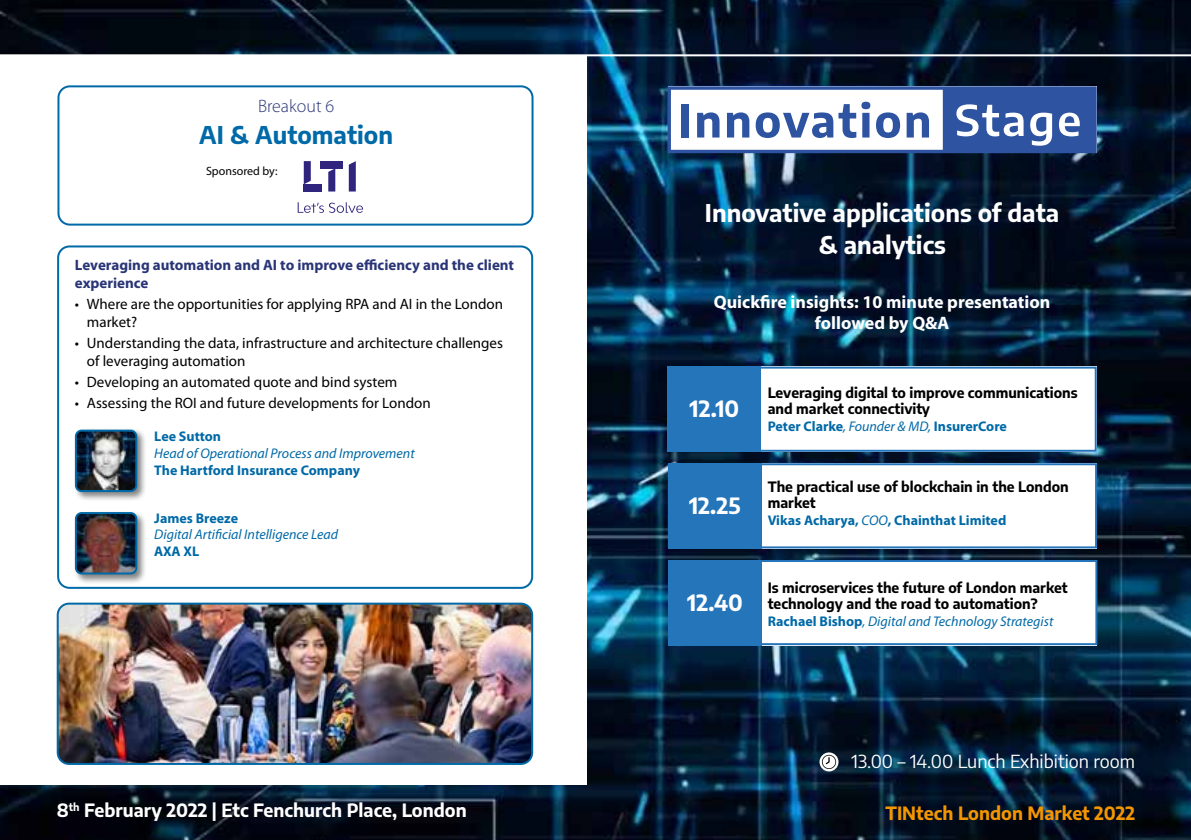
<style>
.page{position:relative;width:1191px;height:840px;background:#fff}
.page>*{position:absolute;margin:0;border:0;box-sizing:border-box;transform-origin:0 0}
.t1{font:700 24px/32px "Encode Sans";color:#fff;text-align:center}
.t2{font:700 24px "Encode Sans";color:#0069a7}
.t3{font:700 22px "Encode Sans";color:#fff}
.t4{font:700 18px/21.6px "Myriad Pro";color:#fff;text-align:center}
.t5{font:700 18px "Encode Sans";color:#fff}
.t6{font:18px "Encode Sans";color:#fff}
.t7{font:700 18px "Encode Sans";color:#f49600}
.t8{font:300 18px "Myriad Pro";color:#293576}
.t9{font:15px/18px "Myriad Pro";color:#000}
.t10{font:700 15px/18px "Myriad Pro";color:#293576}
.t11{font:700 14px/16.8px "Encode Sans";color:#000}
.t12{font:700 14px "Myriad Pro";color:#0069a7}
.t13{font:italic 14px "Myriad Pro";color:#0069a7}
.t14{font:12px "Myriad Pro";color:#000}
.s1{font-weight:400;font-style:italic}
.s2{font-weight:700;font-style:normal}
</style>
<div class="page">
<img style="left:0;top:0;width:1191px;height:839px">
<div style="left:0;top:55px;width:587px;height:729px;background:#fff"></div>
<div style="left:668px;top:366px;width:428px;height:85px;background:#fff"></div>
<svg style="left:667px;top:86px;width:429px;height:67px"></svg>
<div style="left:667px;top:366px;width:429px;height:85px;border:2px solid #2575bb"></div>
<div style="left:667px;top:366px;width:94px;height:85px;background:#2575bb"></div>
<div style="left:57px;top:85px;width:476px;height:140px;border:2px solid #0069a7;border-radius:11px"></div>
<div style="left:57px;top:245px;width:476px;height:343px;border:2px solid #0069a7;border-radius:11px"></div>
<hr style="left:0;top:54px;width:1191px;height:2px;background:#fff">
<div style="left:73px;top:427px;width:75px;height:75px;background:#000;opacity:.5"></div>
<img style="left:76px;top:430px;width:60px;height:61px">
<div style="left:75px;top:429px;width:62px;height:63px;border:2px solid #0069a7;border-radius:6px"></div>
<img style="left:58px;top:605px;width:474px;height:158px">
<div style="left:57px;top:602px;width:476px;height:162px;border:2px solid #0069a7;border-radius:11px"></div>
<div style="left:668px;top:463px;width:429px;height:85px;background:#fff"></div>
<div style="left:668px;top:463px;width:429px;height:85px;border:2px solid #2575bb"></div>
<div style="left:668px;top:463px;width:93px;height:85px;background:#2575bb"></div>
<div style="left:668px;top:559px;width:429px;height:85px;background:#fff"></div>
<div style="left:668px;top:559px;width:429px;height:85px;border:2px solid #2575bb"></div>
<div style="left:668px;top:559px;width:93px;height:85px;background:#2575bb"></div>
<svg style="left:819px;top:752px;width:19px;height:19px"></svg>
<svg style="left:822px;top:754px;width:14px;height:14px"></svg>
<div style="left:73px;top:509px;width:75px;height:75px;background:#000;opacity:.5"></div>
<img style="left:76px;top:512px;width:60px;height:61px">
<div style="left:75px;top:511px;width:62px;height:63px;border:2px solid #0069a7;border-radius:6px"></div>
<svg style="left:304px;top:161px;width:7px;height:23px"></svg>
<div style="left:304px;top:184px;width:18px;height:7px;background:#2f257f"></div>
<div style="left:320px;top:161px;width:23px;height:7px;background:#2f257f"></div>
<svg style="left:328px;top:168px;width:7px;height:23px"></svg>
<svg style="left:349px;top:161px;width:7px;height:30px"></svg>
<svg style="left:298px;top:202px;width:65px;height:11px"></svg>
<p class="t8" style="left:258px;top:95px;width:78px">Breakout 6</p>
<h1 class="t2" style="left:199px;top:117px;width:195px">AI &amp; Automation</h1>
<p class="t14" style="left:206px;top:163px;width:73px">Sponsored by:</p>
<p class="t10" style="left:75px;top:255px;width:441px">Leveraging automation and AI to improve efficiency and the client experience</p>
<p class="t9" style="left:87px;top:295px;width:418px;text-indent:-12px">• Where are the opportunities for applying RPA and AI in the London market?</p>
<p class="t9" style="left:87px;top:333px;width:418px;text-indent:-12px">• Understanding the data, infrastructure and architecture challenges of leveraging automation</p>
<p class="t9" style="left:75px;top:372px;width:324px">• Developing an automated quote and bind system</p>
<p class="t9" style="left:75px;top:393px;width:357px">• Assessing the ROI and future developments for London</p>
<p class="t12" style="left:154px;top:427px;width:68px">Lee Sutton</p>
<p class="t13" style="left:154px;top:444px;width:262px">Head of Operational Process and Improvement</p>
<p class="t12" style="left:154px;top:461px;width:207px">The Hartford Insurance Company</p>
<p class="t12" style="left:154px;top:508px;width:85px">James Breeze</p>
<p class="t13" style="left:154px;top:526px;width:185px">Digital Artificial Intelligence Lead</p>
<p class="t12" style="left:154px;top:542px;width:46px">AXA XL</p>
<p class="t5" style="left:57px;top:796px;width:411px">8<sup>th</sup> February 2022 | Etc Fenchurch Place, London</p>
<h1 class="t1" style="left:705px;top:195px;width:356px">Innovative applications of data &amp; analytics</h1>
<p class="t4" style="left:714px;top:290px;width:338px">Quickfire insights: 10 minute presentation followed by Q&amp;A</p>
<h2 class="t3" style="left:689px;top:392px;width:51px">12.10</h2>
<h2 class="t3" style="left:689px;top:489px;width:53px">12.25</h2>
<h2 class="t3" style="left:687px;top:585px;width:57px">12.40</h2>
<p class="t11" style="left:767px;top:383px;width:311px">Leveraging digital to improve communications and market connectivity</p>
<p class="t12" style="left:767px;top:417px;width:241px">Peter Clarke<span class="s1">, Founder &amp; MD,</span> InsurerCore</p>
<p class="t11" style="left:767px;top:477px;width:302px">The practical use of blockchain in the London market</p>
<p class="t12" style="left:767px;top:511px;width:240px">Vikas Acharya, <span class="s1">COO</span>, Chainthat Limited</p>
<p class="t11" style="left:767px;top:577px;width:301px">Is microservices the future of London market technology and the road to automation?</p>
<p class="t13" style="left:767px;top:612px;width:287px"><span class="s2">Rachael Bishop</span>, Digital and Technology Strategist</p>
<p class="t6" style="left:851px;top:748px;width:285px">13.00 – 14.00 Lunch Exhibition room</p>
<p class="t7" style="left:885px;top:799px;width:251px">TINtech London Market 2022</p>
</div>
